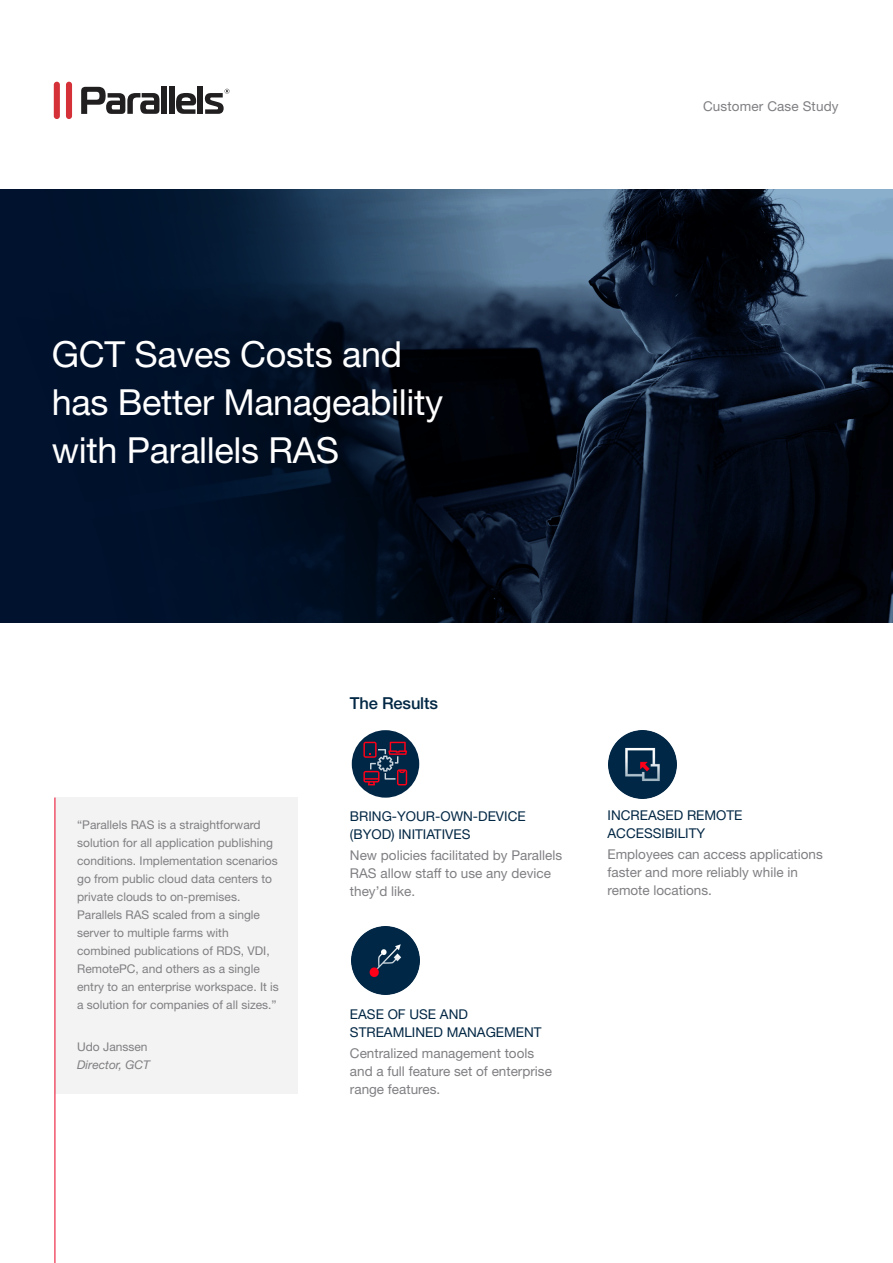
<style>
.page{position:relative;width:893px;height:1263px;background:#fff}
.page>*{position:absolute;margin:0;border:0;box-sizing:border-box;transform-origin:0 0}
.t1{font:36px/48px "Helvetica Neue LT Std";letter-spacing:-.01em;color:#fff}
.t2{font:500 16.5px "Helvetica Neue LT Std";letter-spacing:-.01em;color:#022744}
.t3{font:13.5px/18px "Helvetica Neue LT Std";color:#807e82}
.t4{font:13.5px/18px "Helvetica Neue LT Std";color:#022744}
.t5{font:12px/18px "Helvetica Neue LT Std";color:#807e82}
.t6{font:italic 12px "Helvetica Neue LT Std";color:#807e82}
</style>
<div class="page">
<div style="left:55px;top:797px;width:243px;height:297px;background:#f3f3f3"></div>
<svg style="left:757px;top:189px;width:136px;height:433px;background:#202d3e"></svg>
<svg style="left:0;top:189px;width:757px;height:433px;background:#0b1a2e"></svg>
<div style="left:54px;top:82px;width:6px;height:37px;background:#d43238;border-radius:3px"></div>
<div style="left:66px;top:82px;width:6px;height:37px;background:#d43238;border-radius:3px"></div>
<svg style="left:176px;top:93px;width:20px;height:21px"></svg>
<div style="left:198px;top:87px;width:5px;height:27px;background:#211f1f"></div>
<div style="left:169px;top:87px;width:5px;height:27px;background:#211f1f"></div>
<div style="left:161px;top:87px;width:6px;height:27px;background:#211f1f"></div>
<svg style="left:81px;top:87px;width:78px;height:27px"></svg>
<svg style="left:205px;top:89px;width:24px;height:25px"></svg>
<hr style="left:55px;top:797px;width:1px;height:466px;background:#e90024">
<img style="left:352px;top:927px;width:67px;height:67px">
<div style="left:352px;top:730px;width:67px;height:68px;background:#002746;border-radius:50%"></div>
<svg style="left:363px;top:742px;width:44px;height:43px"></svg>
<img style="left:609px;top:731px;width:67px;height:67px">
<h1 class="t1" style="left:52px;top:329px;width:393px">GCT Saves Costs and has Better Manageability with Parallels RAS</h1>
<p class="t3" style="left:703px;top:97px;width:137px">Customer Case Study</p>
<p class="t5" style="left:77px;top:815px;width:203px">“Parallels RAS is a straightforward solution for all application publishing conditions. Implementation scenarios go from public cloud data centers to private clouds to on-premises.<br>Parallels RAS scaled from a single server to multiple farms with combined publications of RDS, VDI, RemotePC, and others as a single entry to an enterprise workspace. It is a solution for companies of all sizes.”</p>
<p class="t5" style="left:77px;top:1037px;width:72px">Udo Janssen</p>
<p class="t6" style="left:77px;top:1057px;width:74px">Director, GCT</p>
<h2 class="t2" style="left:350px;top:693px;width:90px">The Results</h2>
<p class="t4" style="left:350px;top:807px;width:177px">BRING-YOUR-OWN-DEVICE (BYOD) INITIATIVES</p>
<p class="t3" style="left:350px;top:846px;width:214px">New policies facilitated by Parallels<br>RAS allow staff to use any device they’d like.</p>
<p class="t4" style="left:350px;top:1005px;width:193px">EASE OF USE AND<br>STREAMLINED MANAGEMENT</p>
<p class="t3" style="left:350px;top:1044px;width:204px">Centralized management tools and a full feature set of enterprise range features.</p>
<p class="t4" style="left:607px;top:806px;width:136px">INCREASED REMOTE<br>ACCESSIBILITY</p>
<p class="t3" style="left:607px;top:845px;width:217px">Employees can access applications faster and more reliably while in remote locations.</p>
</div>
